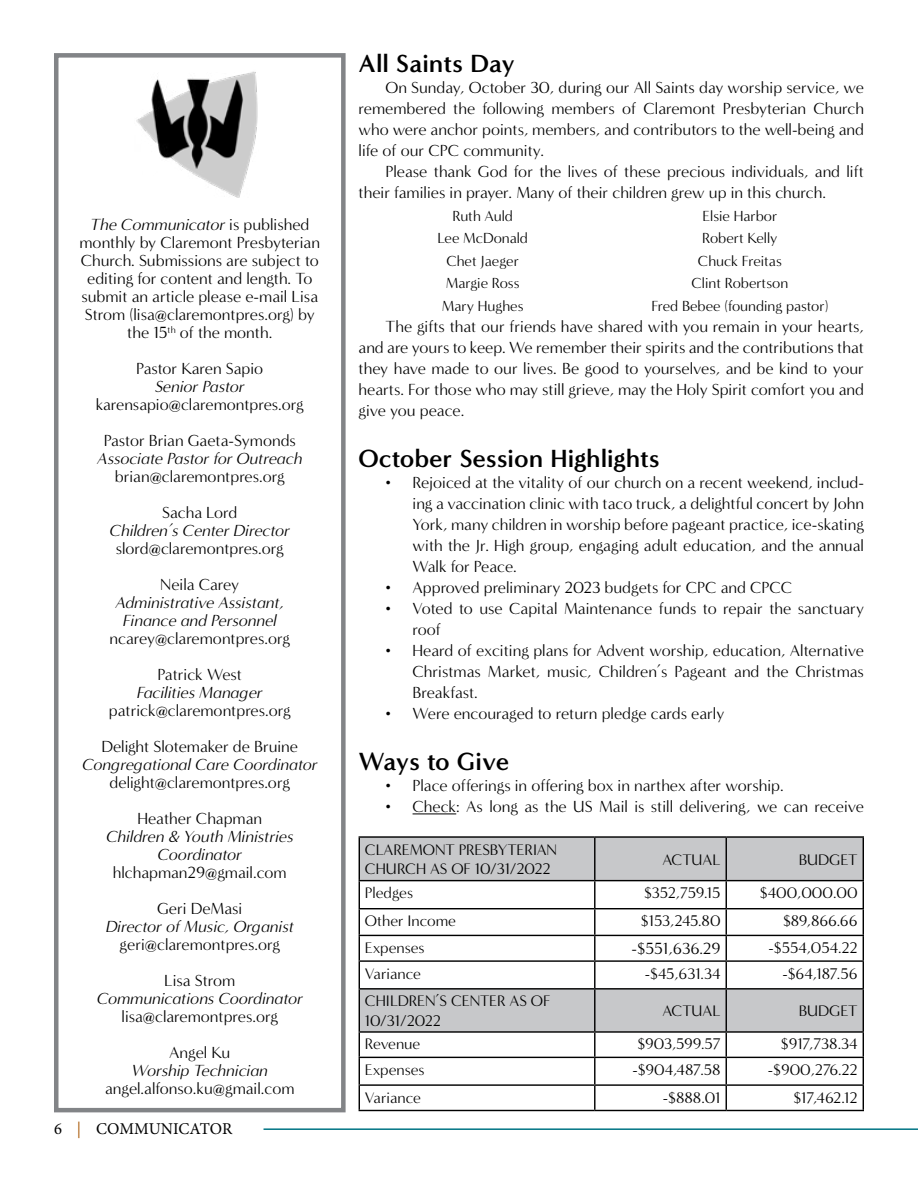
<style>
.page{position:relative;width:918px;height:1188px;background:#fff}
.page>*{position:absolute;margin:0;border:0;box-sizing:border-box;transform-origin:0 0}
.t1{font:700 25.5px "Minerva Modern";color:#000}
.t2{font:700 25.5px "Minerva Modern";letter-spacing:-.025em;color:#000}
.t3{font:16.5px/21px "Minerva Modern";color:#000;text-align:center}
.t4{font:italic 16.5px/18px "Minerva Modern";color:#000;text-align:center}
.t5{font:16.5px "Minion Pro";color:#000}
.t6{font:15.75px/20px "Minerva Modern";color:#000}
.t7{font:15px/22.5px "Minerva Modern";color:#000;text-align:center}
.s1{font-style:italic}
.s2{color:#ac5e0f}
</style>
<div class="page">
<hr style="left:264px;top:1128px;width:654px;height:2px;background:#007585">
<div style="left:54px;top:53px;width:292px;height:1059px;border:4px solid #828487"></div>
<hr style="left:413px;top:814px;width:43px;height:1px;background:#000">
<img style="left:136px;top:71px;width:122px;height:127px">
<svg style="left:360px;top:838px;width:503px;height:193px"></svg>
<hr style="left:359px;top:836px;width:236px;height:2px;background:#000">
<hr style="left:359px;top:838px;width:1px;height:42px;background:#000">
<hr style="left:595px;top:836px;width:131px;height:2px;background:#000">
<hr style="left:594px;top:838px;width:1px;height:42px;background:#000">
<hr style="left:726px;top:836px;width:138px;height:2px;background:#000">
<hr style="left:726px;top:838px;width:1px;height:42px;background:#000">
<hr style="left:863px;top:838px;width:1px;height:42px;background:#000">
<hr style="left:359px;top:880px;width:236px;height:1px;background:#000">
<hr style="left:595px;top:880px;width:131px;height:1px;background:#000">
<hr style="left:726px;top:880px;width:138px;height:1px;background:#000">
<hr style="left:359px;top:908px;width:236px;height:1px;background:#000">
<hr style="left:595px;top:908px;width:131px;height:1px;background:#000">
<hr style="left:726px;top:908px;width:138px;height:1px;background:#000">
<hr style="left:359px;top:935px;width:236px;height:1px;background:#000">
<hr style="left:595px;top:935px;width:131px;height:1px;background:#000">
<hr style="left:726px;top:935px;width:138px;height:1px;background:#000">
<hr style="left:359px;top:960px;width:236px;height:2px;background:#000">
<svg style="left:359px;top:881px;width:1px;height:107px"></svg>
<hr style="left:595px;top:960px;width:131px;height:2px;background:#000">
<svg style="left:594px;top:881px;width:1px;height:107px"></svg>
<hr style="left:726px;top:960px;width:138px;height:2px;background:#000">
<svg style="left:726px;top:881px;width:1px;height:107px"></svg>
<svg style="left:863px;top:881px;width:1px;height:107px"></svg>
<hr style="left:359px;top:988px;width:236px;height:2px;background:#000">
<hr style="left:359px;top:990px;width:1px;height:41px;background:#000">
<hr style="left:595px;top:988px;width:131px;height:2px;background:#000">
<hr style="left:594px;top:990px;width:1px;height:41px;background:#000">
<hr style="left:726px;top:988px;width:138px;height:2px;background:#000">
<hr style="left:726px;top:990px;width:1px;height:41px;background:#000">
<hr style="left:863px;top:990px;width:1px;height:41px;background:#000">
<hr style="left:359px;top:1031px;width:236px;height:2px;background:#000">
<hr style="left:595px;top:1031px;width:131px;height:2px;background:#000">
<hr style="left:726px;top:1031px;width:138px;height:2px;background:#000">
<hr style="left:359px;top:1057px;width:236px;height:1px;background:#000">
<hr style="left:595px;top:1057px;width:131px;height:1px;background:#000">
<hr style="left:726px;top:1057px;width:138px;height:1px;background:#000">
<hr style="left:359px;top:1084px;width:236px;height:2px;background:#000">
<svg style="left:359px;top:1033px;width:1px;height:77px"></svg>
<hr style="left:595px;top:1084px;width:131px;height:2px;background:#000">
<svg style="left:594px;top:1033px;width:1px;height:77px"></svg>
<hr style="left:726px;top:1084px;width:138px;height:2px;background:#000">
<svg style="left:726px;top:1033px;width:1px;height:77px"></svg>
<svg style="left:863px;top:1033px;width:1px;height:77px"></svg>
<hr style="left:359px;top:1110px;width:236px;height:1px;background:#000">
<hr style="left:595px;top:1110px;width:131px;height:1px;background:#000">
<hr style="left:726px;top:1110px;width:138px;height:1px;background:#000">
<p class="t3" style="left:80px;top:216px;width:242px;line-height:18px"><span class="s1">The Communicator</span> is published monthly by Claremont Presbyterian<br>Church. Submissions are subject to editing for content and length. To submit an article please e-mail Lisa<br>Strom (lisa@claremontpres.org) by the 15<sup>th</sup> of the month.</p>
<p class="t3" style="left:136px;top:359px;width:128px">Pastor Karen Sapio</p>
<p class="t4" style="left:155px;top:378px;width:91px">Senior Pastor</p>
<p class="t3" style="left:96px;top:387px;width:210px;line-height:36px">karensapio@claremontpres.org<br>Pastor Brian Gaeta-Symonds</p>
<p class="t4" style="left:97px;top:450px;width:206px">Associate Pastor for Outreach</p>
<p class="t3" style="left:115px;top:459px;width:171px;line-height:36px">brian@claremontpres.org<br>Sacha Lord</p>
<p class="t4" style="left:110px;top:522px;width:182px">Children’s Center Director</p>
<p class="t3" style="left:116px;top:531px;width:170px;line-height:36px">slord@claremontpres.org<br>Neila Carey</p>
<p class="t4" style="left:116px;top:594px;width:170px">Administrative Assistant,<br>Finance and Personnel</p>
<p class="t3" style="left:110px;top:621px;width:182px;line-height:36px">ncarey@claremontpres.org<br>Patrick West</p>
<p class="t4" style="left:137px;top:684px;width:127px">Facilities Manager</p>
<p class="t3" style="left:101px;top:693px;width:198px;line-height:36px">patrick@claremontpres.org<br>Delight Slotemaker de Bruine</p>
<p class="t4" style="left:82px;top:756px;width:237px">Congregational Care Coordinator</p>
<p class="t3" style="left:110px;top:765px;width:182px;line-height:36px">delight@claremontpres.org<br>Heather Chapman</p>
<p class="t4" style="left:106px;top:828px;width:189px">Children &amp; Youth Ministries<br>Coordinator</p>
<p class="t3" style="left:113px;top:855px;width:175px;line-height:36px">hlchapman29@gmail.com<br>Geri DeMasi</p>
<p class="t4" style="left:106px;top:918px;width:190px">Director of Music, Organist</p>
<p class="t3" style="left:120px;top:927px;width:162px;line-height:36px">geri@claremontpres.org<br>Lisa Strom</p>
<p class="t4" style="left:97px;top:990px;width:208px">Communications Coordinator</p>
<p class="t3" style="left:122px;top:999px;width:158px;line-height:36px">lisa@claremontpres.org<br>Angel Ku</p>
<p class="t4" style="left:132px;top:1062px;width:138px">Worship Technician</p>
<p class="t3" style="left:105px;top:1079px;width:191px">angel.alfonso.ku@gmail.com</p>
<p class="t5" style="left:54px;top:1118px;width:180px">6 <span class="s2">|</span> COMMUNICATOR</p>
<h1 class="t1" style="left:359px;top:48px;width:158px">All Saints Day</h1>
<p class="t3" style="left:359px;top:77px;width:507px;text-align:justify;text-indent:27px">On Sunday, October 30, during our All Saints day worship service, we remembered the following members of Claremont Presbyterian Church who were anchor points, members, and contributors to the well-being and life of our CPC community.</p>
<p class="t3" style="left:359px;top:161px;width:507px;text-align:left;text-indent:27px">Please thank God for the lives of these precious individuals, and lift their families in prayer. Many of their children grew up in this church.</p>
<p class="t7" style="left:437px;top:205px;width:92px">Ruth Auld<br>Lee McDonald<br>Chet Jaeger<br>Margie Ross<br>Mary Hughes</p>
<p class="t7" style="left:651px;top:205px;width:178px">Elsie Harbor<br>Robert Kelly<br>Chuck Freitas<br>Clint Robertson<br>Fred Bebee (founding pastor)</p>
<p class="t3" style="left:359px;top:316px;width:507px;text-align:justify;text-indent:27px">The gifts that our friends have shared with you remain in your hearts, and are yours to keep. We remember their spirits and the contributions that they have made to our lives. Be good to yourselves, and be kind to your hearts. For those who may still grieve, may the Holy Spirit comfort you and give you peace.</p>
<h1 class="t1" style="left:359px;top:443px;width:303px">October Session Highlights</h1>
<p class="t3" style="left:413px;top:472px;width:453px;text-align:justify;text-indent:-27px">• Rejoiced at the vitality of our church on a recent weekend, includ&shy;ing a vaccination clinic with taco truck, a delightful concert by John York, many children in worship before pageant practice, ice-skating with the Jr. High group, engaging adult education, and the annual Walk for Peace.</p>
<p class="t3" style="left:386px;top:577px;width:408px">• Approved preliminary 2023 budgets for CPC and CPCC</p>
<p class="t3" style="left:413px;top:598px;width:453px;text-align:left;text-indent:-27px">• Voted to use Capital Maintenance funds to repair the sanctuary roof</p>
<p class="t3" style="left:413px;top:640px;width:453px;text-align:justify;text-indent:-27px">• Heard of exciting plans for Advent worship, education, Alternative Christmas Market, music, Children’s Pageant and the Christmas Breakfast.</p>
<p class="t3" style="left:386px;top:703px;width:340px">• Were encouraged to return pledge cards early</p>
<h1 class="t2" style="left:359px;top:746px;width:152px">Ways to Give</h1>
<p class="t3" style="left:386px;top:775px;width:400px">• Place offerings in offering box in narthex after worship.</p>
<p class="t3" style="left:386px;top:796px;width:480px">• Check: As long as the US Mail is still delivering, we can receive</p>
<p class="t6" style="left:365px;top:839px;width:194px">CLAREMONT PRESBYTERIAN<br>CHURCH AS OF 10/31/2022</p>
<p class="t6" style="left:662px;top:850px;width:60px">ACTUAL</p>
<p class="t6" style="left:799px;top:850px;width:60px">BUDGET</p>
<p class="t6" style="left:365px;top:883px;width:50px">Pledges</p>
<p class="t6" style="left:644px;top:883px;width:78px">$352,759.15</p>
<p class="t6" style="left:760px;top:883px;width:99px">$400,000.00</p>
<p class="t6" style="left:365px;top:911px;width:93px">Other Income</p>
<p class="t6" style="left:641px;top:911px;width:81px">$153,245.80</p>
<p class="t6" style="left:783px;top:911px;width:76px">$89,866.66</p>
<p class="t6" style="left:365px;top:938px;width:61px">Expenses</p>
<p class="t3" style="left:631px;top:938px;width:91px">-$551,636.29</p>
<p class="t6" style="left:769px;top:938px;width:90px">-$554,054.22</p>
<p class="t6" style="left:365px;top:963px;width:57px">Variance</p>
<p class="t6" style="left:645px;top:963px;width:77px">-$45,631.34</p>
<p class="t6" style="left:782px;top:963px;width:77px">-$64,187.56</p>
<p class="t6" style="left:365px;top:991px;width:187px">CHILDREN’S CENTER AS OF<br>10/31/2022</p>
<p class="t6" style="left:662px;top:1001px;width:60px">ACTUAL</p>
<p class="t6" style="left:799px;top:1001px;width:60px">BUDGET</p>
<p class="t6" style="left:365px;top:1034px;width:57px">Revenue</p>
<p class="t6" style="left:637px;top:1034px;width:85px">$903,599.57</p>
<p class="t6" style="left:781px;top:1034px;width:78px">$917,738.34</p>
<p class="t6" style="left:365px;top:1060px;width:61px">Expenses</p>
<p class="t6" style="left:632px;top:1060px;width:90px">-$904,487.58</p>
<p class="t6" style="left:768px;top:1060px;width:91px">-$900,276.22</p>
<p class="t6" style="left:365px;top:1087px;width:57px">Variance</p>
<p class="t6" style="left:663px;top:1087px;width:59px">-$888.01</p>
<p class="t6" style="left:793px;top:1087px;width:66px">$17,462.12</p>
</div>
